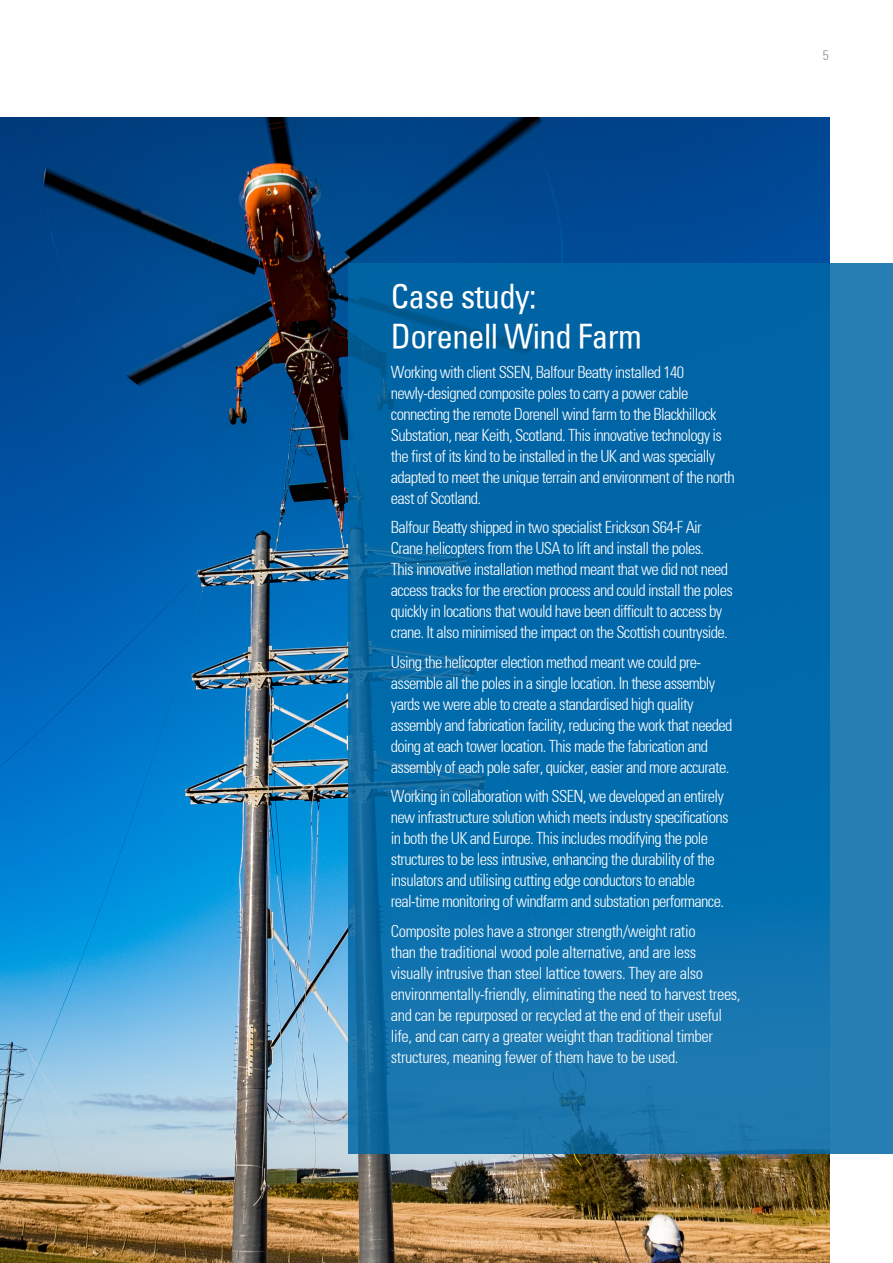
<style>
.page{position:relative;width:893px;height:1263px;background:#fff}
.page>*{position:absolute;margin:0;border:0;box-sizing:border-box;transform-origin:0 0}
.Standfirst{font:500 condensed 33px/40.5px "Univers";letter-spacing:-.02em;color:#fff}
.Body_text{font:300 condensed 16.5px/21px "Univers";letter-spacing:-.04em;color:#fff}
.t1{font:300 condensed 13.5px "Univers";color:#87898c}
</style>
<div class="page">
<img style="left:0;top:117px;width:829px;height:1146px">
<svg style="left:349px;top:263px;width:544px;height:891px;background:#0a6daa"></svg>
<p class="t1" style="left:823px;top:47px;width:7px">5</p>
<p class="Standfirst" style="left:391px;top:275px;width:252px">Case study:<br>Dorenell Wind Farm</p>
<p class="Body_text" style="left:391px;top:361px;width:345px">Working with client SSEN, Balfour Beatty installed 140 newly-designed composite poles to carry a power cable connecting the remote Dorenell wind farm to the Blackhillock Substation, near Keith, Scotland. This innovative technology is the first of its kind to be installed in the UK and was specially adapted to meet the unique terrain and environment of the north east of Scotland.</p>
<p class="Body_text" style="left:391px;top:517px;width:343px">Balfour Beatty shipped in two specialist Erickson S64-F Air Crane helicopters from the USA to lift and install the poles.<br>This innovative installation method meant that we did not need access tracks for the erection process and could install the poles quickly in locations that would have been difficult to access by crane. It also minimised the impact on the Scottish countryside.</p>
<p class="Body_text" style="left:391px;top:651px;width:343px">Using the helicopter election method meant we could pre&shy;assemble all the poles in a single location. In these assembly yards we were able to create a standardised high quality assembly and fabrication facility, reducing the work that needed doing at each tower location. This made the fabrication and assembly of each pole safer, quicker, easier and more accurate.</p>
<p class="Body_text" style="left:391px;top:786px;width:339px">Working in collaboration with SSEN, we developed an entirely new infrastructure solution which meets industry specifications in both the UK and Europe. This includes modifying the pole structures to be less intrusive, enhancing the durability of the insulators and utilising cutting edge conductors to enable real-time monitoring of windfarm and substation performance.</p>
<p class="Body_text" style="left:391px;top:920px;width:351px">Composite poles have a stronger strength/weight ratio<br>than the traditional wood pole alternative, and are less visually intrusive than steel lattice towers. They are also environmentally-friendly, eliminating the need to harvest trees, and can be repurposed or recycled at the end of their useful life, and can carry a greater weight than traditional timber structures, meaning fewer of them have to be used.</p>
</div>
